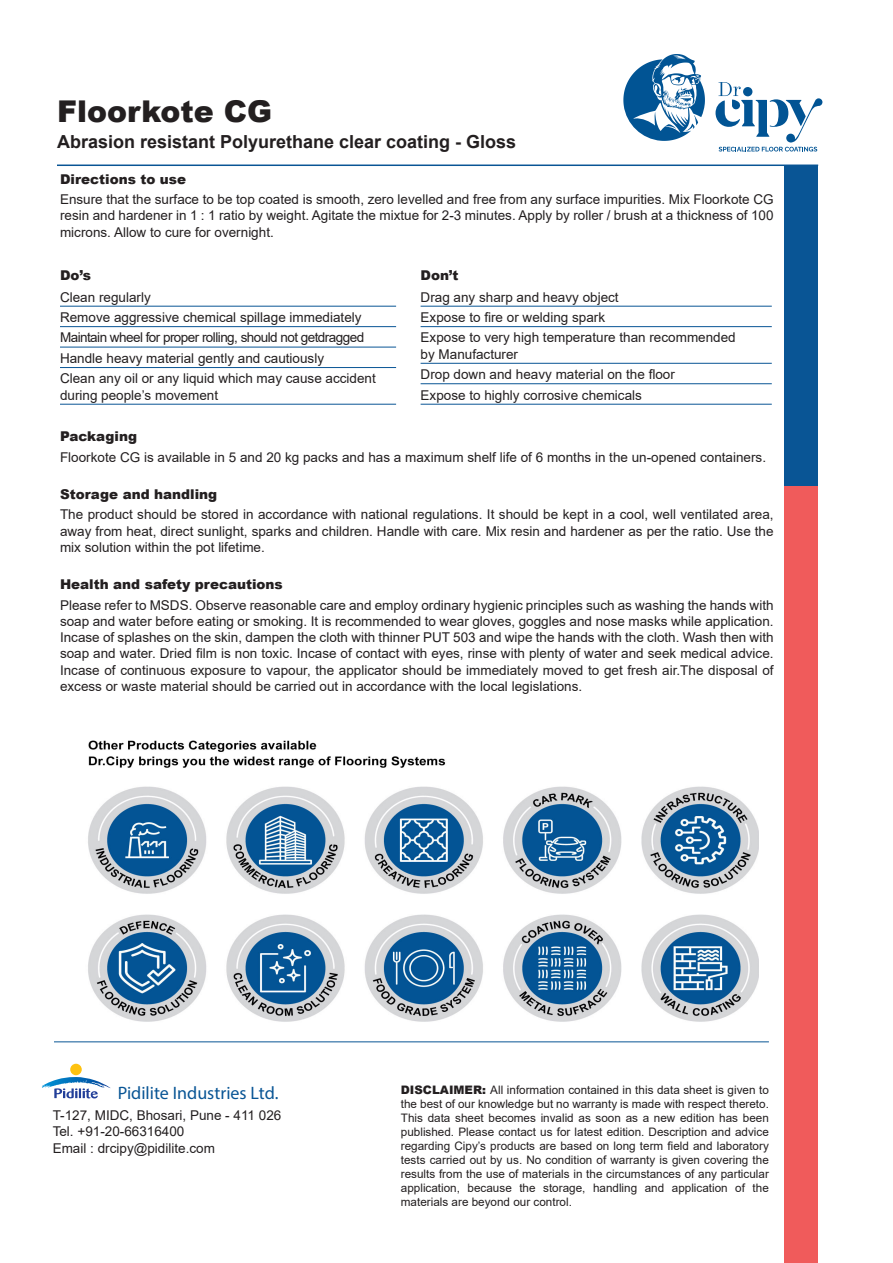
<style>
.page{position:relative;width:893px;height:1263px;background:#fff}
.page>*{position:absolute;margin:0;border:0;box-sizing:border-box;transform-origin:0 0}
.Main_Product_Name{font:900 30px "Arial";color:#231f20}
.Product_Genric_Name{font:700 18px "Arial";color:#231f20}
.t1{font:18px "Myriad Pro";color:#095595}
.Normal_Para{font:13.5px/16.2px "Arial";color:#231f20;text-align:justify}
.Bullet_with_underlin{font:13.5px/16.2px "Arial";color:#231f20}
.Heding_2{font:900 13.5px "Arial";color:#231f20}
.Bullet_with_underlin-2{font:13.5px "Arial";letter-spacing:-.04em;color:#231f20}
.t2{font:11.7px/14.1px "Arial";color:#231f20;text-align:justify}
.s1{font-weight:900}
</style>
<div class="page">
<svg style="left:715px;top:82px;width:107px;height:69px"></svg>
<svg style="left:623px;top:54px;width:82px;height:87px"></svg>
<div style="left:70px;top:1064px;width:12px;height:11px;background:#fec210;border-radius:50%"></div>
<img style="left:42px;top:1077px;width:33px;height:11px">
<svg style="left:54px;top:1088px;width:44px;height:10px"></svg>
<hr style="left:54px;top:1041px;width:715px;height:1px;background:#095595">
<img style="left:88px;top:740px;width:670px;height:282px">
<div style="left:784px;top:166px;width:34px;height:401px;background:#095595"></div>
<div style="left:784px;top:487px;width:34px;height:776px;background:#f05b5b"></div>
<hr style="left:60px;top:306px;width:336px;height:1px;background:#095595">
<hr style="left:60px;top:326px;width:336px;height:1px;background:#095595">
<hr style="left:60px;top:347px;width:336px;height:1px;background:#095595">
<hr style="left:60px;top:367px;width:336px;height:1px;background:#095595">
<hr style="left:60px;top:404px;width:336px;height:1px;background:#095595">
<hr style="left:421px;top:306px;width:351px;height:1px;background:#095595">
<hr style="left:421px;top:326px;width:351px;height:1px;background:#095595">
<hr style="left:421px;top:363px;width:351px;height:1px;background:#095595">
<hr style="left:421px;top:383px;width:351px;height:1px;background:#095595">
<hr style="left:421px;top:404px;width:351px;height:1px;background:#095595">
<hr style="left:57px;top:165px;width:761px;height:1px;background:#095595">
<p class="Main_Product_Name" style="left:57px;top:89px;width:217px">Floorkote CG</p>
<p class="Product_Genric_Name" style="left:57px;top:128px;width:461px">Abrasion resistant Polyurethane clear coating - Gloss</p>
<p class="Heding_2" style="left:60px;top:169px;width:128px">Directions to use</p>
<p class="Normal_Para" style="left:60px;top:191px;width:715px">Ensure that the surface to be top coated is smooth, zero levelled and free from any surface impurities. Mix Floorkote CG resin and hardener in 1 : 1 ratio by weight. Agitate the mixtue for 2-3 minutes. Apply by roller / brush at a thickness of 100 microns. Allow to cure for overnight.</p>
<p class="Heding_2" style="left:60px;top:265px;width:33px">Do’s</p>
<p class="Heding_2" style="left:421px;top:265px;width:40px">Don’t</p>
<p class="Bullet_with_underlin" style="left:60px;top:289px;width:92px">Clean regularly</p>
<p class="Bullet_with_underlin" style="left:60px;top:309px;width:303px">Remove aggressive chemical spillage immediately</p>
<p class="Bullet_with_underlin-2" style="left:60px;top:328px;width:306px">Maintain wheel for proper rolling, should not getdragged</p>
<p class="Bullet_with_underlin" style="left:60px;top:350px;width:266px">Handle heavy material gently and cautiously</p>
<p class="Bullet_with_underlin" style="left:60px;top:370px;width:317px">Clean any oil or any liquid which may cause accident during people’s movement</p>
<p class="Bullet_with_underlin" style="left:421px;top:289px;width:200px">Drag any sharp and heavy object</p>
<p class="Bullet_with_underlin" style="left:421px;top:309px;width:186px">Expose to fire or welding spark</p>
<p class="Bullet_with_underlin" style="left:421px;top:329px;width:317px">Expose to very high temperature than recommended by Manufacturer</p>
<p class="Bullet_with_underlin" style="left:421px;top:366px;width:256px">Drop down and heavy material on the floor</p>
<p class="Bullet_with_underlin" style="left:421px;top:387px;width:223px">Expose to highly corrosive chemicals</p>
<p class="Heding_2" style="left:60px;top:426px;width:79px">Packaging</p>
<p class="Normal_Para" style="left:60px;top:449px;width:708px">Floorkote CG is available in 5 and 20 kg packs and has a maximum shelf life of 6 months in the un-opened containers.</p>
<p class="Heding_2" style="left:60px;top:484px;width:159px">Storage and handling</p>
<p class="Normal_Para" style="left:60px;top:506px;width:715px">The product should be stored in accordance with national regulations. It should be kept in a cool, well ventilated area, away from heat, direct sunlight, sparks and children. Handle with care. Mix resin and hardener as per the ratio. Use the mix solution within the pot lifetime.</p>
<p class="Heding_2" style="left:60px;top:575px;width:224px">Health and safety precautions</p>
<p class="Normal_Para" style="left:60px;top:597px;width:715px">Please refer to MSDS. Observe reasonable care and employ ordinary hygienic principles such as washing the hands with soap and water before eating or smoking. It is recommended to wear gloves, goggles and nose masks while application.<br>Incase of splashes on the skin, dampen the cloth with thinner PUT 503 and wipe the hands with the cloth. Wash then with soap and water. Dried film is non toxic. Incase of contact with eyes, rinse with plenty of water and seek medical advice.<br>Incase of continuous exposure to vapour, the applicator should be immediately moved to get fresh air.The disposal of excess or waste material should be carried out in accordance with the local legislations.</p>
<h2 class="t1" style="left:118px;top:1082px;width:162px">Pidilite Industries Ltd.</h2>
<p class="t2" style="left:401px;top:1082px;width:370px"><span class="s1">DISCLAIMER:</span> All information contained in this data sheet is given to the best of our knowledge but no warranty is made with respect thereto.<br>This data sheet becomes invalid as soon as a new edition has been published. Please contact us for latest edition. Description and advice regarding Cipy’s products are based on long term field and laboratory tests carried out by us. No condition of warranty is given covering the results from the use of materials in the circumstances of any particular application, because the storage, handling and application of the materials are beyond our control.</p>
<p class="Normal_Para" style="left:53px;top:1107px;width:230px;text-align:left">T-127, MIDC, Bhosari, Pune - 411 026<br>Tel. +91-20-66316400<br>Email : drcipy@pidilite.com</p>
</div>
